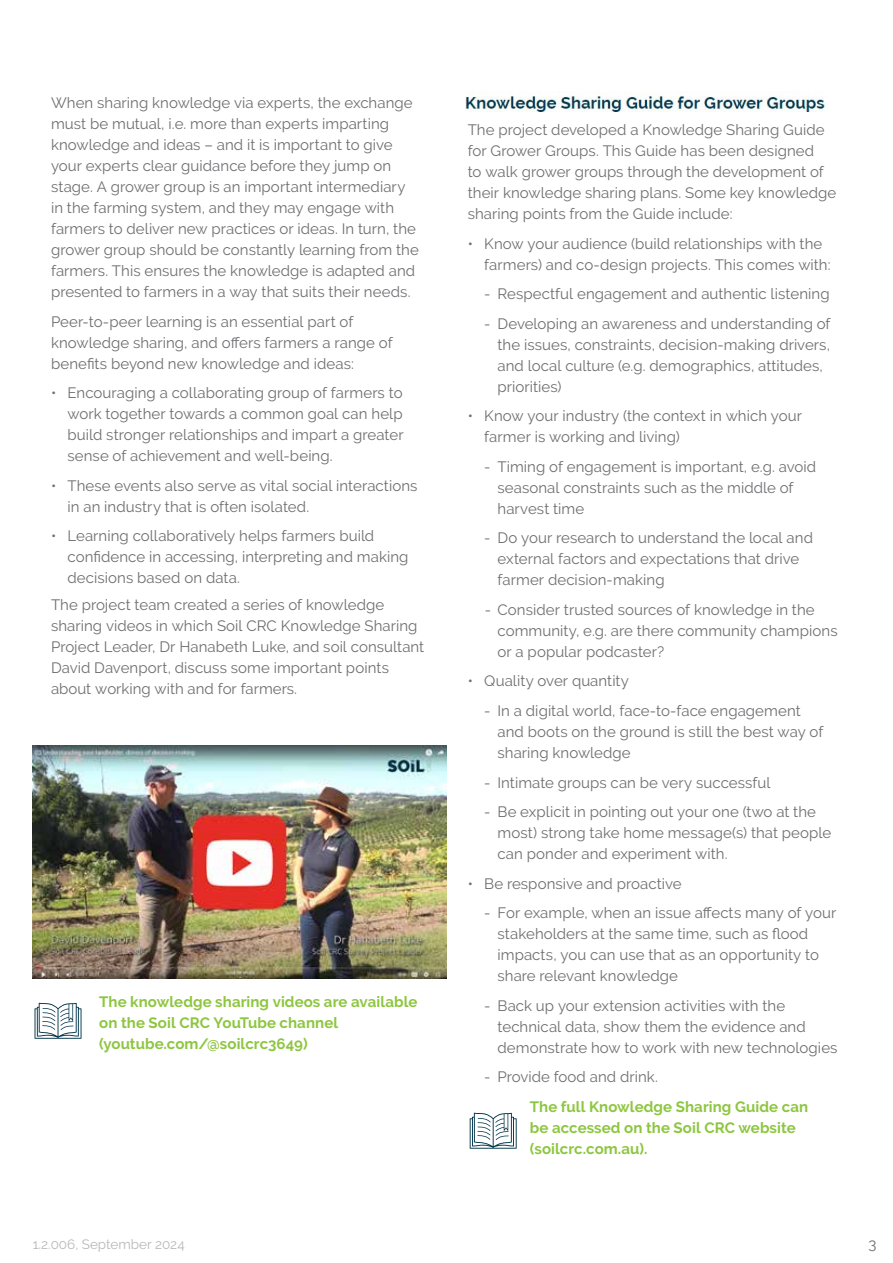
<style>
.page{position:relative;width:893px;height:1263px;background:#fff}
.page>*{position:absolute;margin:0;border:0;box-sizing:border-box;transform-origin:0 0}
.t1{font:15px/21px "Raleway";letter-spacing:.005em;color:#6d6e71}
.t2{font:700 15px/21px "Raleway";letter-spacing:.005em;color:#8dc63f}
.t3{font:13.5px "Raleway";color:#b6b8ba}
</style>
<div class="page">
<img style="left:33px;top:746px;width:413px;height:233px">
<svg style="left:35px;top:1003px;width:47px;height:36px"></svg>
<svg style="left:470px;top:1113px;width:47px;height:36px"></svg>
<img style="left:466px;top:91px;width:360px;height:21px">
<p class="t1" style="left:51px;top:93px;width:369px">When sharing knowledge via experts, the exchange must be mutual, i.e. more than experts imparting knowledge and ideas – and it is important to give your experts clear guidance before they jump on stage. A grower group is an important intermediary in the farming system, and they may engage with farmers to deliver new practices or ideas. In turn, the grower group should be constantly learning from the farmers. This ensures the knowledge is adapted and presented to farmers in a way that suits their needs.</p>
<p class="t1" style="left:51px;top:311px;width:343px">Peer-to-peer learning is an essential part of knowledge sharing, and offers farmers a range of benefits beyond new knowledge and ideas:</p>
<p class="t1" style="left:68px;top:383px;width:338px;text-align:justify;text-indent:-16px">• Encouraging a collaborating group of farmers to work together towards a common goal can help build stronger relationships and impart a greater sense of achievement and well-being.</p>
<p class="t1" style="left:68px;top:475px;width:351px;text-indent:-16px">• These events also serve as vital social interactions in an industry that is often isolated.</p>
<p class="t1" style="left:68px;top:526px;width:342px;text-indent:-16px">• Learning collaboratively helps farmers build confidence in accessing, interpreting and making decisions based on data.</p>
<p class="t1" style="left:51px;top:594px;width:375px">The project team created a series of knowledge sharing videos in which Soil CRC Knowledge Sharing Project Leader, Dr Hanabeth Luke, and soil consultant David Davenport, discuss some important points about working with and for farmers.</p>
<p class="t2" style="left:99px;top:991px;width:320px">The knowledge sharing videos are available on the Soil CRC YouTube channel (youtube.com/@soilcrc3649)</p>
<p class="t1" style="left:468px;top:120px;width:370px">The project developed a Knowledge Sharing Guide for Grower Groups. This Guide has been designed<br>to walk grower groups through the development of their knowledge sharing plans. Some key knowledge sharing points from the Guide include:</p>
<p class="t1" style="left:484px;top:233px;width:348px;text-indent:-16px">• Know your audience (build relationships with the farmers) and co-design projects. This comes with:</p>
<p class="t1" style="left:484px;top:284px;width:347px">- Respectful engagement and authentic listening</p>
<p class="t1" style="left:497px;top:313px;width:335px;text-indent:-13px">- Developing an awareness and understanding of the issues, constraints, decision-making drivers, and local culture (e.g. demographics, attitudes, priorities)</p>
<p class="t1" style="left:484px;top:406px;width:319px;text-indent:-16px">• Know your industry (the context in which your farmer is working and living)</p>
<p class="t1" style="left:497px;top:456px;width:320px;text-indent:-13px">- Timing of engagement is important, e.g. avoid seasonal constraints such as the middle of harvest time</p>
<p class="t1" style="left:497px;top:528px;width:317px;text-indent:-13px">- Do your research to understand the local and external factors and expectations that drive farmer decision-making</p>
<p class="t1" style="left:497px;top:599px;width:342px;text-indent:-13px">- Consider trusted sources of knowledge in the community, e.g. are there community champions or a popular podcaster?</p>
<p class="t1" style="left:468px;top:671px;width:163px">• Quality over quantity</p>
<p class="t1" style="left:497px;top:700px;width:327px;text-indent:-13px">- In a digital world, face-to-face engagement and boots on the ground is still the best way of sharing knowledge</p>
<p class="t1" style="left:484px;top:772px;width:288px">- Intimate groups can be very successful</p>
<p class="t1" style="left:497px;top:801px;width:335px;text-indent:-13px">- Be explicit in pointing out your one (two at the most) strong take home message(s) that people can ponder and experiment with.</p>
<p class="t1" style="left:468px;top:873px;width:215px">• Be responsive and proactive</p>
<p class="t1" style="left:497px;top:902px;width:340px;text-indent:-13px">- For example, when an issue affects many of your stakeholders at the same time, such as flood impacts, you can use that as an opportunity to share relevant knowledge</p>
<p class="t1" style="left:497px;top:995px;width:341px;text-indent:-13px">- Back up your extension activities with the technical data, show them the evidence and demonstrate how to work with new technologies</p>
<p class="t1" style="left:484px;top:1066px;width:175px">- Provide food and drink.</p>
<p class="t2" style="left:530px;top:1096px;width:280px">The full Knowledge Sharing Guide can be accessed on the Soil CRC website (soilcrc.com.au).</p>
<p class="t3" style="left:33px;top:1236px;width:153px">1.2.006, September 2024</p>
<p class="t1" style="left:868px;top:1233px;width:10px">3</p>
</div>
